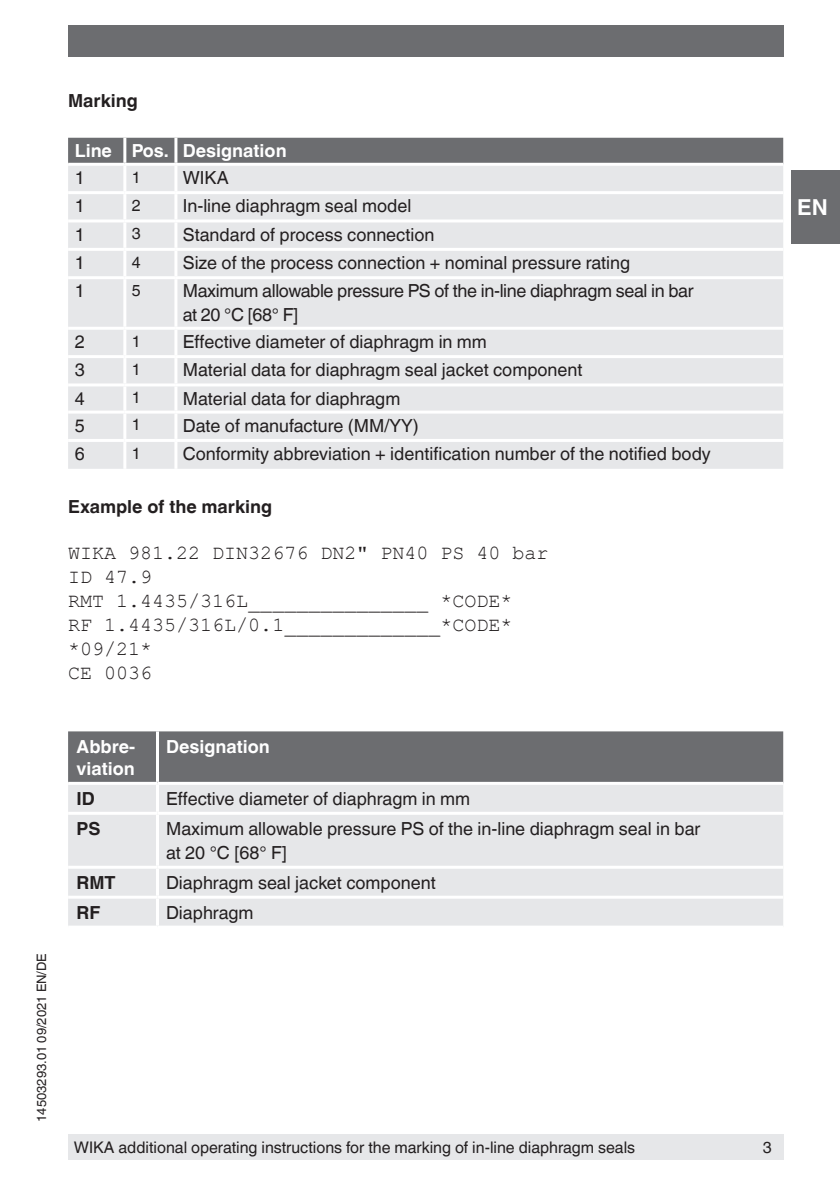
<style>
.page{position:relative;width:840px;height:1191px;background:#fff}
.page>*{position:absolute;margin:0;border:0;box-sizing:border-box;transform-origin:0 0}
.t1{font:700 22px "Helvetica World";color:#fff}
.t2{font:20px/24px "Courier New";color:#231f20}
.t3{font:18px/24px "Helvetica World";color:#231f20}
.t4{font:18px/24px "Helvetica World";letter-spacing:-.02em;color:#231f20}
.t5{font:700 18px/22px "Helvetica World";color:#fff}
.t6{font:700 18px "Helvetica World";color:#231f20}
.t7{font:16px "Helvetica World";color:#231f20}
.t8{font:13px "Helvetica World";color:#231f20}
</style>
<div class="page">
<div style="left:68px;top:26px;width:714px;height:31px;background:#6c6d70"></div>
<div style="left:791px;top:170px;width:48px;height:74px;background:#6c6d70"></div>
<div style="left:68px;top:1134px;width:714px;height:25px;background:#e6e7e9"></div>
<div style="left:68px;top:138px;width:714px;height:25px;background:#6c6d70"></div>
<div style="left:68px;top:166px;width:714px;height:303px;background:#e6e7e9"></div>
<hr style="left:123px;top:138px;width:3px;height:25px;background:#fff">
<hr style="left:174px;top:138px;width:3px;height:25px;background:#fff">
<hr style="left:123px;top:166px;width:3px;height:25px;background:#fff">
<hr style="left:174px;top:166px;width:3px;height:25px;background:#fff">
<hr style="left:68px;top:191px;width:57px;height:3px;background:#fff">
<hr style="left:125px;top:191px;width:51px;height:3px;background:#fff">
<hr style="left:123px;top:194px;width:3px;height:25px;background:#fff">
<hr style="left:176px;top:191px;width:606px;height:3px;background:#fff">
<hr style="left:174px;top:194px;width:3px;height:25px;background:#fff">
<hr style="left:68px;top:219px;width:57px;height:3px;background:#fff">
<hr style="left:125px;top:219px;width:51px;height:3px;background:#fff">
<hr style="left:123px;top:222px;width:3px;height:26px;background:#fff">
<hr style="left:176px;top:219px;width:606px;height:3px;background:#fff">
<hr style="left:174px;top:222px;width:3px;height:26px;background:#fff">
<hr style="left:68px;top:248px;width:57px;height:3px;background:#fff">
<hr style="left:125px;top:248px;width:51px;height:3px;background:#fff">
<hr style="left:123px;top:251px;width:3px;height:25px;background:#fff">
<hr style="left:176px;top:248px;width:606px;height:3px;background:#fff">
<hr style="left:174px;top:251px;width:3px;height:25px;background:#fff">
<hr style="left:68px;top:276px;width:57px;height:3px;background:#fff">
<hr style="left:125px;top:276px;width:51px;height:3px;background:#fff">
<hr style="left:123px;top:279px;width:3px;height:48px;background:#fff">
<hr style="left:176px;top:276px;width:606px;height:3px;background:#fff">
<hr style="left:174px;top:279px;width:3px;height:48px;background:#fff">
<hr style="left:68px;top:327px;width:57px;height:3px;background:#fff">
<hr style="left:125px;top:327px;width:51px;height:3px;background:#fff">
<hr style="left:123px;top:330px;width:3px;height:25px;background:#fff">
<hr style="left:176px;top:327px;width:606px;height:3px;background:#fff">
<hr style="left:174px;top:330px;width:3px;height:25px;background:#fff">
<hr style="left:68px;top:355px;width:57px;height:3px;background:#fff">
<hr style="left:125px;top:355px;width:51px;height:3px;background:#fff">
<hr style="left:123px;top:358px;width:3px;height:25px;background:#fff">
<hr style="left:176px;top:355px;width:606px;height:3px;background:#fff">
<hr style="left:174px;top:358px;width:3px;height:25px;background:#fff">
<hr style="left:68px;top:383px;width:57px;height:3px;background:#fff">
<hr style="left:125px;top:383px;width:51px;height:3px;background:#fff">
<hr style="left:123px;top:386px;width:3px;height:24px;background:#fff">
<hr style="left:176px;top:383px;width:606px;height:3px;background:#fff">
<hr style="left:174px;top:386px;width:3px;height:24px;background:#fff">
<hr style="left:68px;top:410px;width:57px;height:3px;background:#fff">
<hr style="left:125px;top:410px;width:51px;height:3px;background:#fff">
<hr style="left:123px;top:413px;width:3px;height:26px;background:#fff">
<hr style="left:176px;top:410px;width:606px;height:3px;background:#fff">
<hr style="left:174px;top:413px;width:3px;height:26px;background:#fff">
<hr style="left:68px;top:439px;width:57px;height:3px;background:#fff">
<hr style="left:125px;top:439px;width:51px;height:3px;background:#fff">
<hr style="left:123px;top:442px;width:3px;height:27px;background:#fff">
<hr style="left:176px;top:439px;width:606px;height:3px;background:#fff">
<hr style="left:174px;top:442px;width:3px;height:27px;background:#fff">
<div style="left:68px;top:731px;width:714px;height:51px;background:#6c6d70"></div>
<div style="left:68px;top:785px;width:714px;height:140px;background:#e6e7e9"></div>
<hr style="left:156px;top:731px;width:3px;height:51px;background:#fff">
<hr style="left:156px;top:785px;width:3px;height:26px;background:#fff">
<hr style="left:68px;top:811px;width:89px;height:3px;background:#fff">
<hr style="left:157px;top:811px;width:625px;height:3px;background:#fff">
<hr style="left:156px;top:814px;width:3px;height:51px;background:#fff">
<hr style="left:68px;top:865px;width:89px;height:3px;background:#fff">
<hr style="left:157px;top:865px;width:625px;height:3px;background:#fff">
<hr style="left:156px;top:868px;width:3px;height:27px;background:#fff">
<hr style="left:68px;top:895px;width:89px;height:3px;background:#fff">
<hr style="left:157px;top:895px;width:625px;height:3px;background:#fff">
<hr style="left:156px;top:898px;width:3px;height:27px;background:#fff">
<p class="t6" style="left:68px;top:90px;width:71px">Marking</p>
<p class="t5" style="left:75px;top:140px;width:213px">Line Pos. Designation</p>
<p class="t3" style="left:75px;top:166px;width:12px">1</p>
<p class="t7" style="left:132px;top:168px;width:10px">1</p>
<p class="t3" style="left:183px;top:166px;width:47px">WIKA</p>
<p class="t3" style="left:75px;top:194px;width:12px">1</p>
<p class="t7" style="left:132px;top:196px;width:10px">2</p>
<p class="t3" style="left:183px;top:194px;width:230px">In-line diaphragm seal model</p>
<p class="t3" style="left:75px;top:222px;width:12px">1</p>
<p class="t7" style="left:132px;top:224px;width:10px">3</p>
<p class="t3" style="left:183px;top:222px;width:253px">Standard of process connection</p>
<p class="t3" style="left:75px;top:251px;width:12px">1</p>
<p class="t7" style="left:132px;top:253px;width:10px">4</p>
<p class="t3" style="left:183px;top:251px;width:449px">Size of the process connection + nominal pressure rating</p>
<p class="t3" style="left:75px;top:279px;width:12px">1</p>
<p class="t7" style="left:132px;top:281px;width:10px">5</p>
<p class="t4" style="left:183px;top:279px;width:512px">Maximum allowable pressure PS of the in-line diaphragm seal in bar at 20 °C [68° F]</p>
<p class="t3" style="left:75px;top:330px;width:12px">2</p>
<p class="t7" style="left:132px;top:332px;width:10px">1</p>
<p class="t3" style="left:183px;top:330px;width:305px">Effective diameter of diaphragm in mm</p>
<p class="t3" style="left:75px;top:358px;width:12px">3</p>
<p class="t7" style="left:132px;top:360px;width:10px">1</p>
<p class="t3" style="left:183px;top:358px;width:401px">Material data for diaphragm seal jacket component</p>
<p class="t3" style="left:75px;top:386px;width:12px">4</p>
<p class="t7" style="left:132px;top:388px;width:10px">1</p>
<p class="t3" style="left:183px;top:386px;width:219px">Material data for diaphragm</p>
<p class="t3" style="left:75px;top:413px;width:12px">5</p>
<p class="t7" style="left:132px;top:415px;width:10px">1</p>
<p class="t3" style="left:183px;top:413px;width:237px">Date of manufacture (MM/YY)</p>
<p class="t3" style="left:75px;top:442px;width:12px">6</p>
<p class="t7" style="left:132px;top:444px;width:10px">1</p>
<p class="t3" style="left:183px;top:442px;width:529px">Conformity abbreviation + identification number of the notified body</p>
<p class="t6" style="left:68px;top:496px;width:205px">Example of the marking</p>
<p class="t2" style="left:68px;top:540px;width:482px">WIKA 981.22 DIN32676 DN2" PN40 PS 40 bar<br>ID 47.9<br>RMT 1.4435/316L_______________ *CODE*<br>RF 1.4435/316L/0.1_____________*CODE* *09/21*<br>CE 0036</p>
<p class="t8" style="left:34px;top:1121px;width:170px;rotate:-90deg">14503293.01 09/2021 EN/DE</p>
<p class="t5" style="left:77px;top:735px;width:60px">Abbre&shy;viation</p>
<p class="t5" style="left:166px;top:735px;width:105px">Designation</p>
<p class="t6" style="left:77px;top:788px;width:20px">ID</p>
<p class="t3" style="left:166px;top:786px;width:305px">Effective diameter of diaphragm in mm</p>
<p class="t6" style="left:77px;top:818px;width:25px">PS</p>
<p class="t3" style="left:166px;top:816px;width:535px">Maximum allowable pressure PS of the in-line diaphragm seal in bar at 20 °C [68° F]</p>
<p class="t6" style="left:77px;top:872px;width:40px">RMT</p>
<p class="t3" style="left:166px;top:870px;width:271px">Diaphragm seal jacket component</p>
<p class="t6" style="left:77px;top:902px;width:25px">RF</p>
<p class="t3" style="left:166px;top:900px;width:89px">Diaphragm</p>
<p class="t7" style="left:74px;top:1137px;width:562px">WIKA additional operating instructions for the marking of in-line diaphragm seals</p>
<p class="t7" style="left:762px;top:1137px;width:10px">3</p>
<p class="t1" style="left:796px;top:194px;width:32px">EN</p>
</div>
